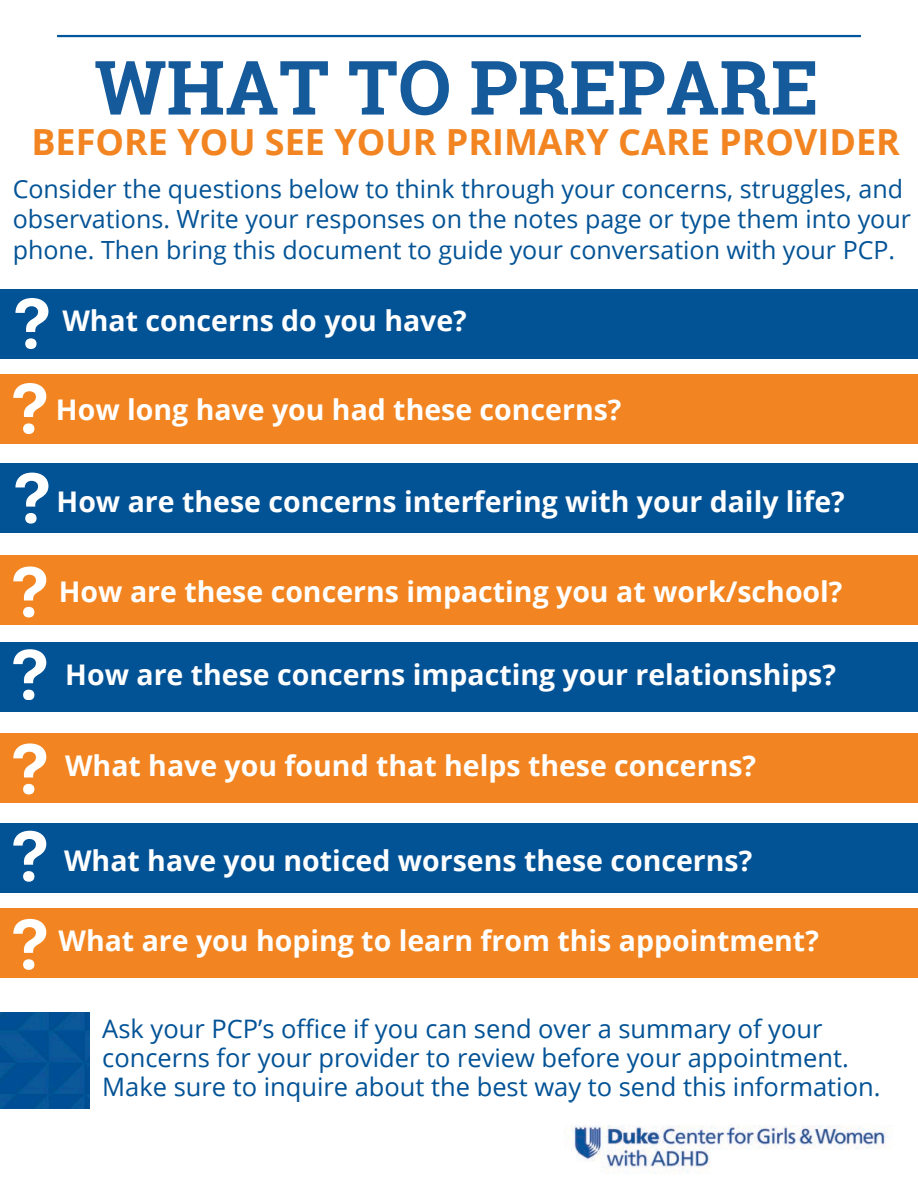
<style>
.page{position:relative;width:918px;height:1188px;background:#fff}
.page>*{position:absolute;margin:0;border:0;box-sizing:border-box;transform-origin:0 0}
.t1{font:700 75px "Roboto Slab";color:#155a9b}
.t2{font:700 36px "Open Sans";color:#f28521}
.t3{font:700 28.5px "Open Sans";color:#fff}
.t4{font:25.5px/29.2px "Open Sans";color:#025296}
.t5{font:25.05px/30.3px "Open Sans";color:#035396}
</style>
<div class="page">
<div style="left:0;top:289px;width:918px;height:69px;background:#025296"></div>
<svg style="left:15px;top:298px;width:33px;height:51px"></svg>
<div style="left:0;top:374px;width:918px;height:69px;background:#f28521"></div>
<svg style="left:13px;top:383px;width:33px;height:51px"></svg>
<div style="left:0;top:463px;width:918px;height:70px;background:#025296"></div>
<svg style="left:15px;top:473px;width:33px;height:50px"></svg>
<div style="left:0;top:555px;width:918px;height:69px;background:#f28521"></div>
<svg style="left:13px;top:566px;width:33px;height:51px"></svg>
<img style="left:0;top:1013px;width:89px;height:96px">
<div style="left:0;top:642px;width:918px;height:69px;background:#025296"></div>
<div style="left:0;top:733px;width:918px;height:70px;background:#f28521"></div>
<svg style="left:13px;top:649px;width:62px;height:145px"></svg>
<div style="left:0;top:824px;width:918px;height:69px;background:#025296"></div>
<svg style="left:13px;top:831px;width:33px;height:50px"></svg>
<div style="left:0;top:909px;width:918px;height:69px;background:#f28521"></div>
<svg style="left:13px;top:919px;width:33px;height:51px"></svg>
<img style="left:565px;top:1125px;width:324px;height:49px">
<hr style="left:57px;top:35px;width:804px;height:2px;background:#00569d">
<h1 class="t1" style="left:94px;top:36px;width:726px">WHAT TO PREPARE</h1>
<p class="t2" style="left:31px;top:117px;width:870px">BEFORE YOU SEE YOUR PRIMARY CARE PROVIDER</p>
<p class="t5" style="left:13px;top:173px;width:900px">Consider the questions below to think through your concerns, struggles, and observations. Write your responses on the notes page or type them into your phone. Then bring this document to guide your conversation with your PCP.</p>
<p class="t3" style="left:62px;top:300px;width:406px">What concerns do you have?</p>
<p class="t3" style="left:56px;top:390px;width:567px">How long have you had these concerns?</p>
<p class="t3" style="left:57px;top:481px;width:790px">How are these concerns interfering with your daily life?</p>
<p class="t3" style="left:59px;top:571px;width:785px">How are these concerns impacting you at work/school?</p>
<p class="t3" style="left:65px;top:654px;width:772px">How are these concerns impacting your relationships?</p>
<p class="t3" style="left:65px;top:745px;width:693px">What have you found that helps these concerns?</p>
<p class="t3" style="left:64px;top:840px;width:690px">What have you noticed worsens these concerns?</p>
<p class="t3" style="left:58px;top:920px;width:762px">What are you hoping to learn from this appointment?</p>
<p class="t4" style="left:102px;top:1013px;width:780px">Ask your PCP’s office if you can send over a summary of your concerns for your provider to review before your appointment.<br>Make sure to inquire about the best way to send this information.</p>
</div>
